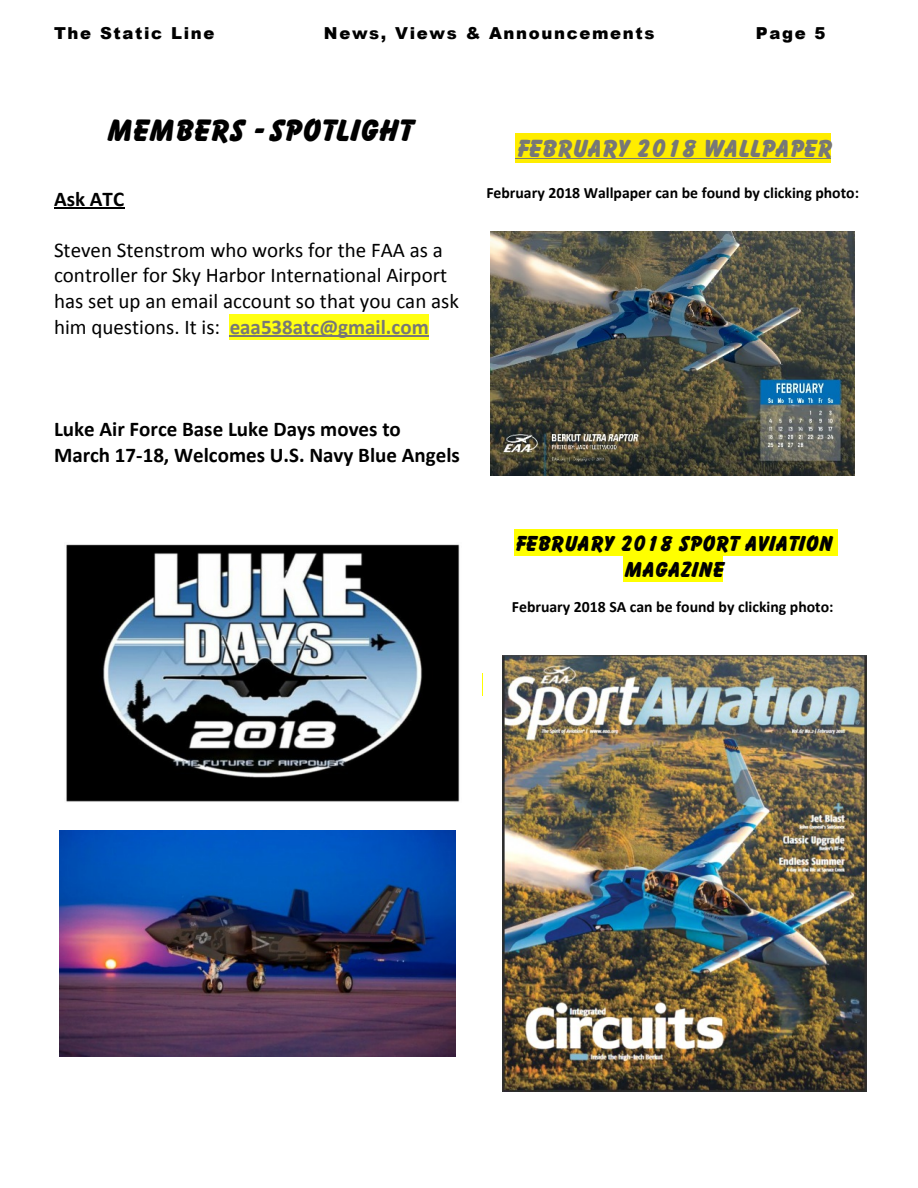
<style>
.page{position:relative;width:918px;height:1188px;background:#fff}
.page>*{position:absolute;margin:0;border:0;box-sizing:border-box;transform-origin:0 0}
.t1{font:30px "Balloonist SF Bold";color:#000}
.t2{font:24px "Balloonist SF Bold";color:#777}
.t3{font:21px/25.7px "Calibri";color:#000}
.t4{font:700 21px/25.7px "Calibri";color:#000}
.t5{font:21px/26.1px "Balloonist SF Bold";color:#000;text-align:center}
.t6{font:900 16.5px "Arial";letter-spacing:.1em;color:#000}
.t7{font:700 15.75px "Calibri";color:#000}
.s1{font-weight:700;color:#777}
</style>
<div class="page">
<div style="left:230px;top:314px;width:199px;height:25px;background:#ffff12"></div>
<hr style="left:54px;top:207px;width:70px;height:2px;background:#000">
<hr style="left:230px;top:335px;width:199px;height:2px;background:#777">
<div style="left:515px;top:134px;width:315px;height:29px;background:#ffed00"></div>
<div style="left:514px;top:530px;width:317px;height:26px;background:#ff0"></div>
<div style="left:831px;top:530px;width:7px;height:26px;background:#ff0"></div>
<div style="left:623px;top:556px;width:100px;height:26px;background:#ff0"></div>
<hr style="left:515px;top:158px;width:315px;height:1px;background:#777">
<img style="left:503px;top:656px;width:363px;height:436px">
<img style="left:66px;top:544px;width:394px;height:258px">
<img style="left:490px;top:231px;width:365px;height:244px">
<img style="left:60px;top:830px;width:396px;height:226px">
<p class="t6" style="left:54px;top:28px;width:162px">The Static Line</p>
<p class="t6" style="left:324px;top:28px;width:332px">News, Views &amp; Announcements</p>
<p class="t6" style="left:756px;top:28px;width:71px">Page 5</p>
<h1 class="t1" style="left:105px;top:119px;width:307px">MEMBERS - SPOTLIGHT</h1>
<p class="t4" style="left:54px;top:187px;width:72px">Ask ATC</p>
<p class="t3" style="left:54px;top:239px;width:406px">Steven Stenstrom who works for the FAA as a controller for Sky Harbor International Airport has set up an email account so that you can ask him questions. It is: <span class="s1">eaa538atc@gmail.com</span></p>
<p class="t2" style="left:515px;top:139px;width:317px">FEBRUARY 2018 WALLPAPER</p>
<p class="t7" style="left:486px;top:186px;width:374px">February 2018 Wallpaper can be found by clicking photo:</p>
<p class="t4" style="left:54px;top:418px;width:407px">Luke Air Force Base Luke Days moves to<br>March 17-18, Welcomes U.S. Navy Blue Angels</p>
<p class="t5" style="left:514px;top:531px;width:319px">FEBRUARY 2018 SPORT AVIATION<br>MAGAZINE</p>
<p class="t7" style="left:512px;top:600px;width:323px">February 2018 SA can be found by clicking photo:</p>
</div>
